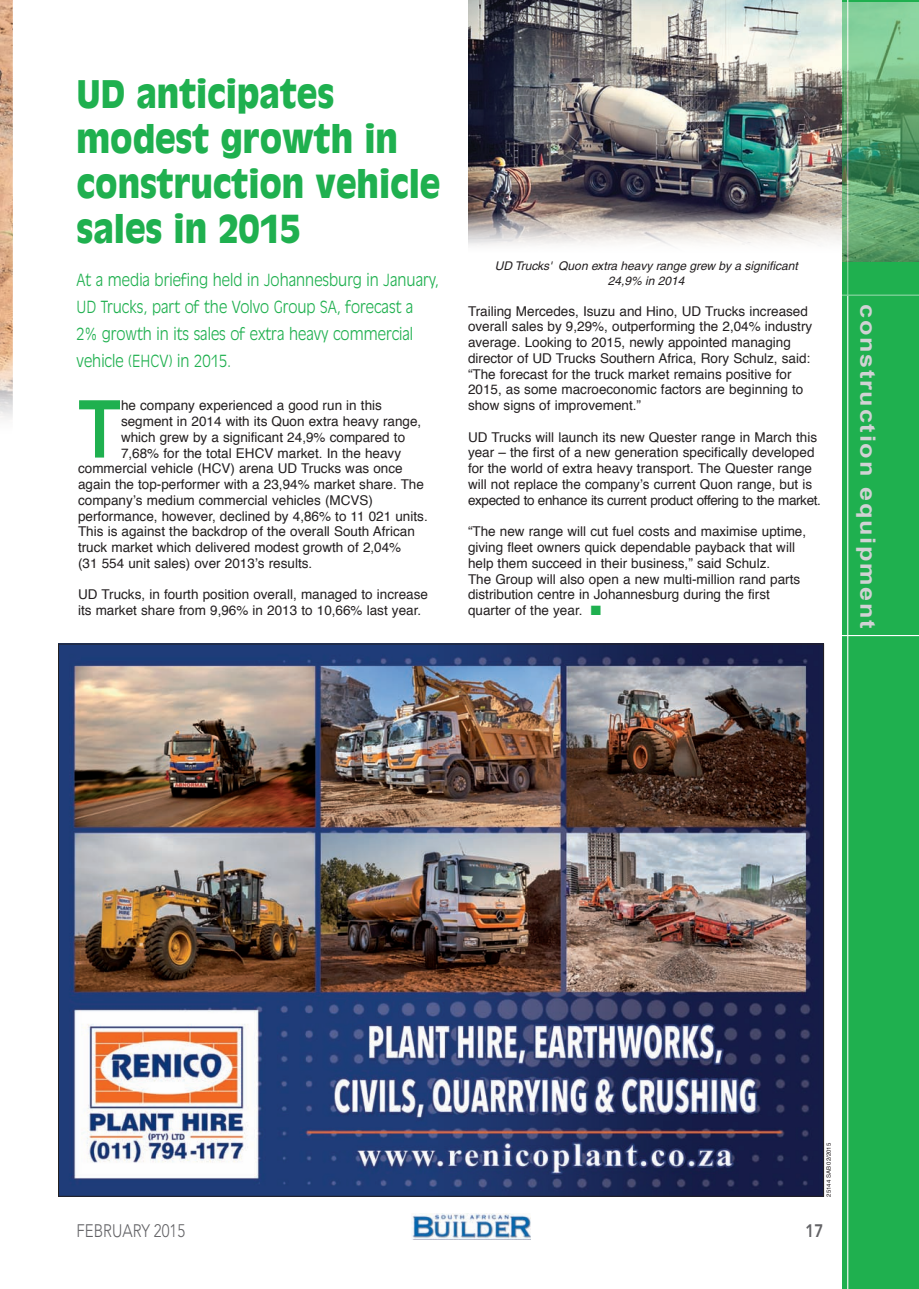
<style>
.page{position:relative;width:919px;height:1289px;background:#fff}
.page>*{position:absolute;margin:0;border:0;box-sizing:border-box;transform-origin:0 0}
.t1{font:77.25px "Antique Olive";color:#1fb04f}
.t2{font:900 37.5px/45px "Antique Olive";letter-spacing:-.005em;color:#1fb04f;scale:.9 1}
.t3{font:700 21px "Arial";letter-spacing:.07em;color:#d1d2d4;scale:1.2 1}
.t4{font:300 18px "Avenir";color:#636366;scale:.83 1}
.t5{font:800 18px "Avenir";color:#636366;scale:.83 1}
.t6{font:300 16.5px/27px "Antique Olive";color:#1fb04f;scale:.9 1}
.t7{font:13.5px/15.8px "Helvetica";color:#231f20}
.t8{font:italic 12px/15px "Helvetica";color:#231f20;text-align:center}
.t9{font:6px "Helvetica";color:#231f20}
.s1{color:#1fb04f}
</style>
<div class="page">
<img style="left:0;top:0;width:13px;height:419px">
<img style="left:468px;top:0;width:374px;height:246px">
<img style="left:412px;top:1213px;width:119px;height:26px">
<div style="left:842px;top:0;width:76px;height:1288px;background:#1fb04f"></div>
<hr style="left:847px;top:0;width:1px;height:1288px;background:#fff">
<hr style="left:829px;top:635px;width:89px;height:1px;background:#fff">
<hr style="left:829px;top:294px;width:89px;height:2px;background:#fff">
<div style="left:842px;top:3px;width:76px;height:292px;background:#1fb04f"></div>
<img style="left:842px;top:3px;width:76px;height:258px">
<img style="left:60px;top:645px;width:761px;height:549px">
<h2 class="t2" style="left:77px;top:70px;width:406px">UD anticipates modest growth in construction vehicle sales in 2015</h2>
<p class="t6" style="left:77px;top:266px;width:404px">At a media briefing held in Johannesburg in January, UD Trucks, part of the Volvo Group SA, forecast a<br>2% growth in its sales of extra heavy commercial vehicle (EHCV) in 2015.</p>
<h1 class="t1" style="left:78px;top:383px;width:44px">T</h1>
<p class="t7" style="left:121px;top:397px;width:262px">he company experienced a good run in this</p>
<p class="t7" style="left:121px;top:413px;width:302px">segment in 2014 with its Quon extra heavy range,</p>
<p class="t7" style="left:121px;top:429px;width:286px">which grew by a significant 24,9% compared to</p>
<p class="t7" style="left:121px;top:444px;width:281px">7,68% for the total EHCV market. In the heavy</p>
<p class="t7" style="left:78px;top:460px;width:326px">commercial vehicle (HCV) arena UD Trucks was once</p>
<p class="t7" style="left:78px;top:476px;width:347px">again the top-performer with a 23,94% market share. The</p>
<p class="t7" style="left:78px;top:492px;width:296px">company’s medium commercial vehicles (MCVS)</p>
<p class="t7" style="left:78px;top:507px;width:351px">performance, however, declined by 4,86% to 11 021 units.</p>
<p class="t7" style="left:78px;top:523px;width:338px">This is against the backdrop of the overall South African</p>
<p class="t7" style="left:78px;top:539px;width:325px">truck market which delivered modest growth of 2,04%</p>
<p class="t7" style="left:78px;top:555px;width:236px">(31 554 unit sales) over 2013’s results.</p>
<p class="t7" style="left:78px;top:586px;width:351px">UD Trucks, in fourth position overall, managed to increase its market share from 9,96% in 2013 to 10,66% last year.</p>
<p class="t8" style="left:494px;top:258px;width:304px">UD Trucks' Quon extra heavy range grew by a significant<br>24,9% in 2014</p>
<p class="t7" style="left:468px;top:302px;width:346px">Trailing Mercedes, Isuzu and Hino, UD Trucks increased overall sales by 9,29%, outperforming the 2,04% industry average. Looking to 2015, newly appointed managing director of UD Trucks Southern Africa, Rory Schulz, said: “The forecast for the truck market remains positive for 2015, as some macroeconomic factors are beginning to show signs of improvement.”</p>
<p class="t7" style="left:468px;top:428px;width:354px">UD Trucks will launch its new Quester range in March this year – the first of a new generation specifically developed for the world of extra heavy transport. The Quester range will not replace the company’s current Quon range, but is expected to enhance its current product offering to the market.</p>
<p class="t7" style="left:468px;top:523px;width:340px">“The new range will cut fuel costs and maximise uptime, giving fleet owners quick dependable payback that will help them succeed in their business,” said Schulz.<br>The Group will also open a new multi-million rand parts distribution centre in Johannesburg during the first quarter of the year. <span class="s1">■</span></p>
<h3 class="t3" style="left:879px;top:304px;width:272px;rotate:90deg">construction equipment</h3>
<p class="t9" style="left:823px;top:1196px;width:55px;rotate:-90deg">25144 SAB 02/2015</p>
<h3 class="t4" style="left:77px;top:1220px;width:132px">FEBRUARY 2015</h3>
<h3 class="t5" style="left:805px;top:1220px;width:23px">17</h3>
</div>
